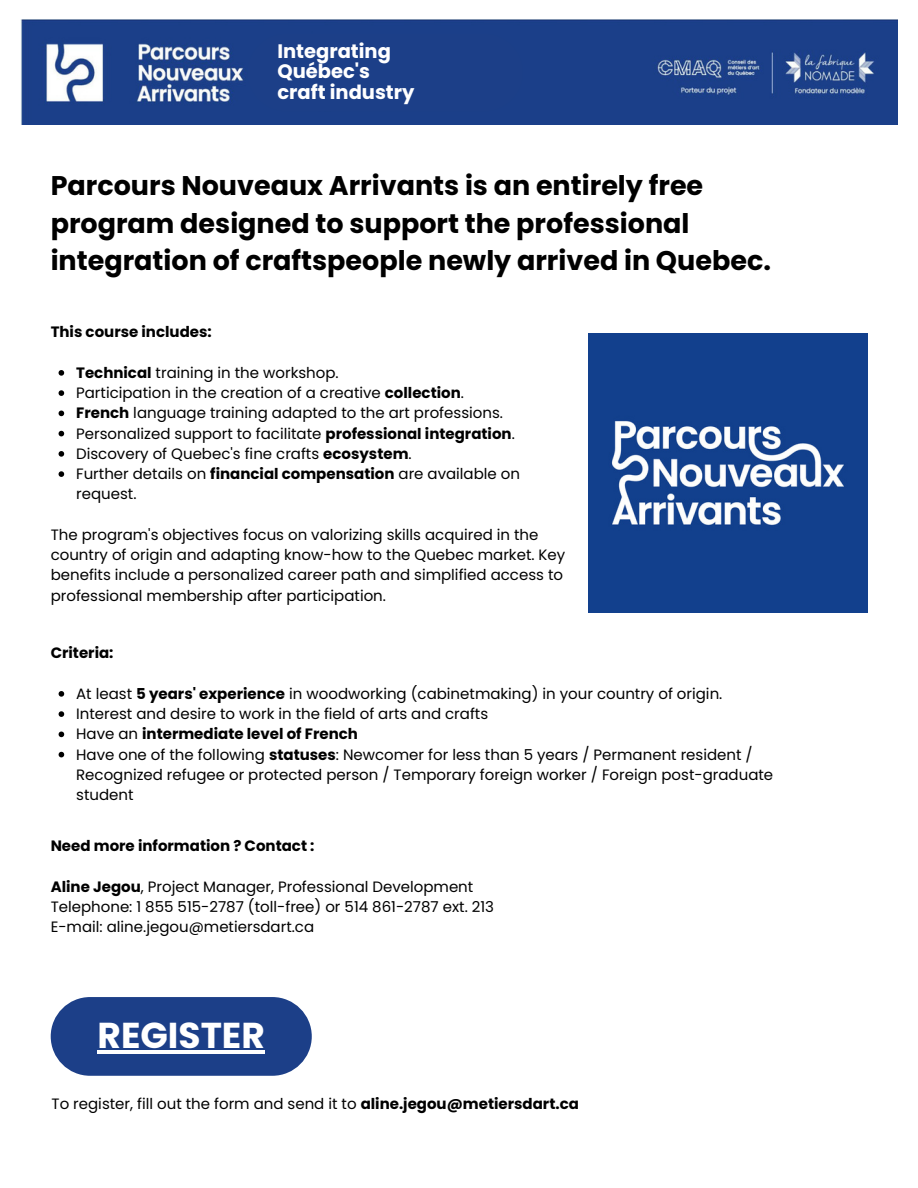
<style>
.page{position:relative;width:918px;height:1188px;background:#fff}
.page>*{position:absolute;margin:0;border:0;box-sizing:border-box;transform-origin:0 0}
.t1{font:700 36px "Poppins";color:#fff}
.t2{font:700 27px/37.2px "Poppins";color:#000}
.t3{font:700 19.5px/20.2px "Poppins";color:#fff}
.t4{font:15px/20.2px "Poppins";color:#000}
.t5{font:700 15px "Poppins";color:#000}
.s1{font-weight:700}
.s2{font-weight:400}
</style>
<div class="page">
<img style="left:20px;top:20px;width:878px;height:104px">
<img style="left:589px;top:333px;width:279px;height:279px">
<div style="left:51px;top:997px;width:261px;height:79px;background:#1c3f88;border-radius:39px"></div>
<hr style="left:98px;top:1050px;width:167px;height:3px;background:#fff">
<div style="left:247px;top:34px;width:276px;height:77px;background:#1c3f88;border-radius:39px"></div>
<svg style="left:59px;top:370px;width:5px;height:6px"></svg>
<svg style="left:59px;top:390px;width:5px;height:6px"></svg>
<svg style="left:59px;top:411px;width:5px;height:5px"></svg>
<svg style="left:59px;top:431px;width:5px;height:5px"></svg>
<svg style="left:59px;top:451px;width:5px;height:6px"></svg>
<svg style="left:59px;top:471px;width:5px;height:6px"></svg>
<svg style="left:59px;top:691px;width:5px;height:6px"></svg>
<svg style="left:59px;top:711px;width:5px;height:6px"></svg>
<svg style="left:59px;top:732px;width:5px;height:5px"></svg>
<svg style="left:59px;top:752px;width:5px;height:5px"></svg>
<p class="t3" style="left:277px;top:41px;width:115px">Integrating<br>Québec's</p>
<h1 class="t3" style="left:277px;top:82px;width:139px">craft industry</h1>
<p class="t2" style="left:51px;top:167px;width:722px">Parcours Nouveaux Arrivants is an entirely free program designed to support the professional integration of craftspeople newly arrived in Quebec.</p>
<h3 class="t5" style="left:51px;top:322px;width:163px">This course includes:</h3>
<h2 class="t4" style="left:76px;top:363px;width:264px"><span class="s1">Technical</span> training in the workshop.</h2>
<h4 class="t4" style="left:76px;top:383px;width:389px">Participation in the creation of a creative <span class="s1">collection</span>.</h4>
<p class="t4" style="left:76px;top:403px;width:428px"><span class="s1">French</span> language training adapted to the art professions.</p>
<p class="t4" style="left:76px;top:423px;width:440px">Personalized support to facilitate <span class="s1">professional integration</span>.</p>
<p class="t4" style="left:76px;top:444px;width:337px">Discovery of Quebec's fine crafts <span class="s1">ecosystem</span>.</p>
<p class="t4" style="left:76px;top:464px;width:445px">Further details on <span class="s1">financial compensation</span> are available on request.</p>
<p class="t4" style="left:51px;top:525px;width:516px">The program's objectives focus on valorizing skills acquired in the country of origin and adapting know-how to the Quebec market. Key benefits include a personalized career path and simplified access to professional membership after participation.</p>
<p class="t5" style="left:51px;top:643px;width:64px">Criteria:</p>
<p class="t4" style="left:76px;top:684px;width:648px">At least <span class="s1">5 years' experience</span> in woodworking (cabinetmaking) in your country of origin.</p>
<h4 class="t4" style="left:76px;top:704px;width:414px">Interest and desire to work in the field of arts and crafts</h4>
<p class="t5" style="left:76px;top:724px;width:283px"><span class="s2">Have an</span> intermediate level of French</p>
<p class="t4" style="left:76px;top:744px;width:699px">Have one of the following <span class="s1">statuses</span>: Newcomer for less than 5 years / Permanent resident /<br>Recognized refugee or protected person / Temporary foreign worker / Foreign post-graduate student</p>
<p class="t5" style="left:51px;top:835px;width:265px">Need more information ? Contact :</p>
<h4 class="t4" style="left:51px;top:876px;width:424px"><span class="s1">Aline Jegou</span>, Project Manager, Professional Development</h4>
<p class="t4" style="left:51px;top:897px;width:445px">Telephone: 1 855 515-2787 (toll-free) or 514 861-2787 ext. 213</p>
<p class="t4" style="left:51px;top:917px;width:265px">E-mail: aline.jegou@metiersdart.ca</p>
<p class="t1" style="left:98px;top:1010px;width:169px">REGISTER</p>
<p class="t4" style="left:52px;top:1094px;width:529px">To register, fill out the form and send it to <span class="s1">aline.jegou@metiersdart.ca</span></p>
</div>
